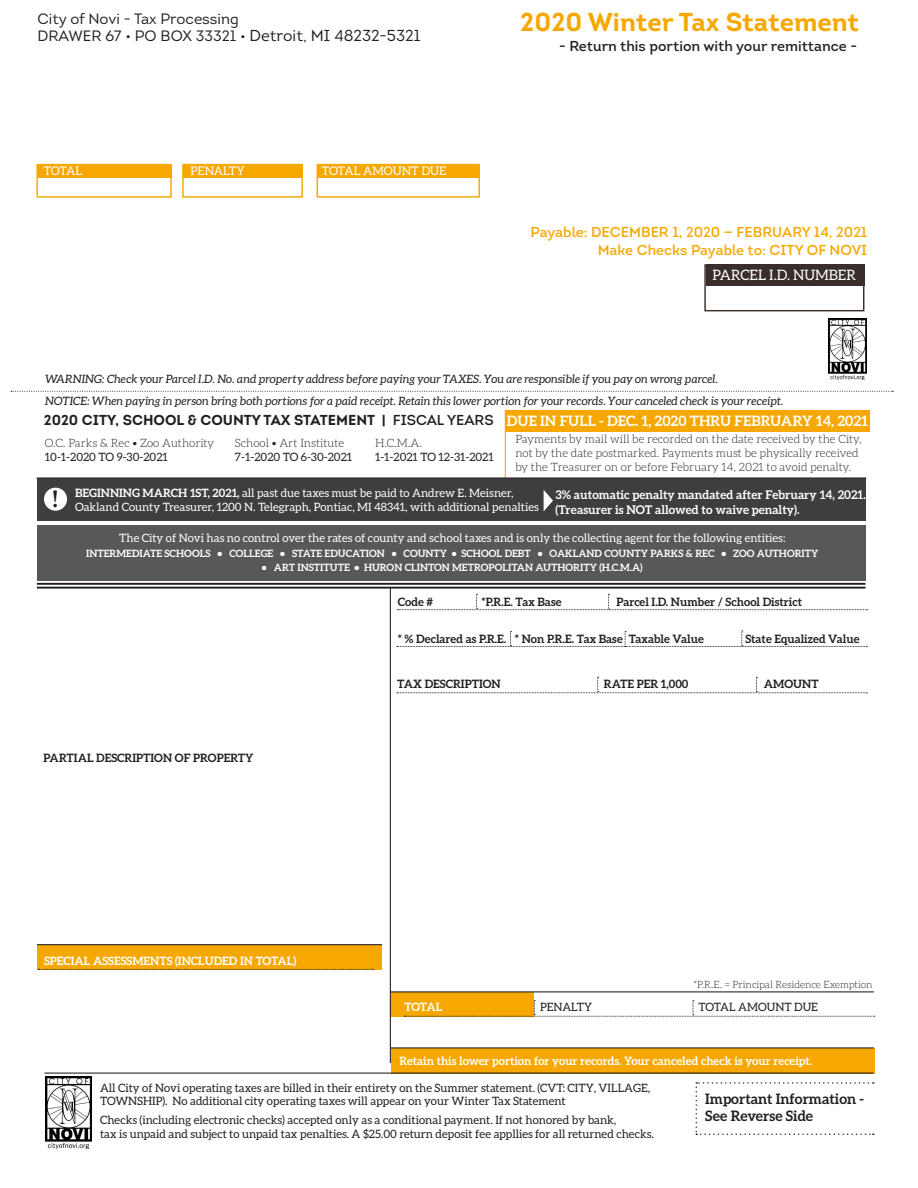
<style>
.page{position:relative;width:918px;height:1188px;background:#fff}
.page>*{position:absolute;margin:0;border:0;box-sizing:border-box;transform-origin:0 0}
.t1{font:700 25.95px "Intro";color:#f6a800}
.t2{font:600 24.9px "Minion Pro";color:#231f20}
.t3{font:15.9px "Intro";color:#231f20}
.t4{font:15px "Intro";color:#231f20}
.t5{font:14.4px "Intro";color:#f6a800}
.t6{font:700 14.4px "Intro";color:#231f20}
.t7{font:700 14.4px "Aleo";color:#fff}
.t8{font:14.4px "Intro";color:#231f20}
.t9{font:700 14.4px "Aleo";color:#231f20}
.t10{font:14.4px "Aleo";color:#fff}
.t11{font:700 12px "Aleo";color:#fff}
.t12{font:12px "Aleo";color:#fff}
.t13{font:11.55px/13.8px "Aleo";color:#231f20}
.t14{font:11.55px/13.8px "Aleo";color:#fff}
.t15{font:300 11.55px/13.8px "Aleo";color:#231f20}
.t16{font:italic 11.55px "Aleo";color:#231f20}
.t17{font:700 11.55px "Aleo";color:#231f20}
.t18{font:700 11.55px "Aleo";color:#fff}
.t19{font:700 10.05px "Aleo";color:#fff}
.t20{font:300 10.05px "Aleo";color:#231f20}
.s1{font-size:15px}
.s2{font-size:12px}
.s3{font-weight:400}
.s4{font-weight:700}
</style>
<div class="page">
<div style="left:505px;top:410px;width:364px;height:21px;background:#f6a800"></div>
<div style="left:37px;top:479px;width:829px;height:42px;background:#3e3e3f"></div>
<div style="left:37px;top:526px;width:829px;height:55px;background:#57585a"></div>
<div style="left:317px;top:164px;width:161px;height:13px;background:#f6a800"></div>
<div style="left:37px;top:164px;width:135px;height:13px;background:#f6a800"></div>
<div style="left:706px;top:264px;width:158px;height:22px;background:#392e2c"></div>
<div style="left:183px;top:164px;width:119px;height:13px;background:#f6a800"></div>
<div style="left:38px;top:946px;width:344px;height:24px;background:#f6a800"></div>
<div style="left:391px;top:992px;width:143px;height:25px;background:#f6a800"></div>
<img style="left:828px;top:319px;width:39px;height:61px">
<svg style="left:11px;top:391px;width:882px;height:1px"></svg>
<hr style="left:505px;top:410px;width:1px;height:68px;background:#f6a800">
<div style="left:44px;top:488px;width:23px;height:23px;background:#fff;border-radius:50%"></div>
<svg style="left:544px;top:490px;width:9px;height:21px"></svg>
<svg style="left:696px;top:1082px;width:178px;height:53px"></svg>
<div style="left:391px;top:1048px;width:483px;height:25px;background:#f6a800"></div>
<svg style="left:404px;top:1000px;width:471px;height:17px"></svg>
<hr style="left:390px;top:1047px;width:484px;height:1px;background:#231f20">
<svg style="left:38px;top:969px;width:335px;height:1px"></svg>
<hr style="left:390px;top:588px;width:1px;height:475px;background:#231f20">
<hr style="left:36px;top:477px;width:830px;height:2px;background:#231f20">
<hr style="left:37px;top:583px;width:829px;height:2px;background:#231f20">
<hr style="left:37px;top:587px;width:829px;height:2px;background:#231f20">
<hr style="left:37px;top:944px;width:345px;height:1px;background:#231f20">
<hr style="left:44px;top:1073px;width:829px;height:1px;background:#231f20">
<div style="left:317px;top:164px;width:163px;height:34px;border:1px solid #f6a800"></div>
<div style="left:36px;top:164px;width:136px;height:34px;border:1px solid #f6a800"></div>
<div style="left:704px;top:264px;width:160px;height:47px;border:1px solid #392e2c"></div>
<div style="left:182px;top:164px;width:121px;height:34px;border:1px solid #f6a800"></div>
<svg style="left:397px;top:594px;width:471px;height:16px"></svg>
<svg style="left:397px;top:631px;width:470px;height:16px"></svg>
<svg style="left:397px;top:677px;width:470px;height:16px"></svg>
<hr style="left:390px;top:991px;width:484px;height:1px;background:#231f20">
<img style="left:45px;top:1076px;width:46px;height:73px">
<p class="t4" style="left:37px;top:10px;width:203px">City of Novi - Tax Processing</p>
<p class="t3" style="left:37px;top:26px;width:385px"><span class="s1">DRAWER 67</span> <span class="s2">•</span> <span class="s1">PO BOX 33321</span> <span class="s2">•</span> Detroit, MI 48232-5321</p>
<p class="t12" style="left:44px;top:164px;width:40px">TOTAL</p>
<p class="t12" style="left:191px;top:164px;width:56px">PENALTY</p>
<p class="t12" style="left:322px;top:164px;width:126px">TOTAL AMOUNT DUE</p>
<p class="t1" style="left:520px;top:5px;width:340px">2020 Winter Tax Statement</p>
<p class="t8" style="left:559px;top:37px;width:300px">- Return this portion with your remittance -</p>
<p class="t5" style="left:531px;top:223px;width:338px">Payable: DECEMBER 1, 2020 — FEBRUARY 14, 2021</p>
<p class="t5" style="left:598px;top:241px;width:271px">Make Checks Payable to: CITY OF NOVI</p>
<p class="t10" style="left:712px;top:266px;width:145px">PARCEL I.D. NUMBER</p>
<p class="t16" style="left:46px;top:373px;width:674px">WARNING: Check your Parcel I.D. No. and property address before paying your TAXES. You are responsible if you pay on wrong parcel.</p>
<p class="t16" style="left:45px;top:394px;width:740px">NOTICE: When paying in person bring both portions for a paid receipt. Retain this lower portion for your records. Your canceled check is your receipt.</p>
<p class="t7" style="left:507px;top:412px;width:363px">DUE IN FULL - DEC. 1, 2020 THRU FEBRUARY 14, 2021</p>
<p class="t15" style="left:515px;top:432px;width:348px">Payments by mail will be recorded on the date received by the City,</p>
<p class="t15" style="left:515px;top:446px;width:345px">not by the date postmarked. Payments must be physically received</p>
<p class="t15" style="left:515px;top:460px;width:337px">by the Treasurer on or before February 14, 2021 to avoid penalty.</p>
<p class="t11" style="left:555px;top:488px;width:312px">3% automatic penalty mandated after February 14, 2021.</p>
<p class="t11" style="left:555px;top:502px;width:246px">(Treasurer is NOT allowed to waive penalty).</p>
<p class="t6" style="left:44px;top:411px;width:451px">2020 CITY, SCHOOL &amp; COUNTY TAX STATEMENT | <span class="s3">FISCAL YEARS</span></p>
<p class="t15" style="left:45px;top:436px;width:171px">O.C. Parks &amp; Rec • Zoo Authority</p>
<p class="t13" style="left:45px;top:450px;width:124px">10-1-2020 TO 9-30-2021</p>
<p class="t15" style="left:235px;top:436px;width:119px">School • Art Institute<br><span class="s3">7-1-2020 TO 6-30-2021</span></p>
<p class="t15" style="left:375px;top:436px;width:49px">H.C.M.A.</p>
<p class="t13" style="left:375px;top:450px;width:120px">1-1-2021 TO 12-31-2021</p>
<p class="t14" style="left:75px;top:486px;width:465px"><span class="s4">BEGINNING MARCH 1ST, 2021,</span> all past due taxes must be paid to Andrew E. Meisner,<br>Oakland County Treasurer, 1200 N. Telegraph, Pontiac, MI 48341, with additional penalties</p>
<p class="t2" style="left:52px;top:482px;width:9px">!</p>
<p class="t14" style="left:119px;top:531px;width:668px">The City of Novi has no control over the rates of county and school taxes and is only the collecting agent for the following entities:</p>
<p class="t19" style="left:86px;top:547px;width:734px">INTERMEDIATE SCHOOLS • COLLEGE • STATE EDUCATION • COUNTY • SCHOOL DEBT • OAKLAND COUNTY PARKS &amp; REC • ZOO AUTHORITY</p>
<p class="t19" style="left:262px;top:562px;width:382px">• ART INSTITUTE • HURON CLINTON METROPOLITAN AUTHORITY (H.C.M.A)</p>
<p class="t17" style="left:398px;top:595px;width:37px">Code #</p>
<p class="t17" style="left:482px;top:595px;width:82px">*P.R.E. Tax Base</p>
<p class="t17" style="left:617px;top:595px;width:187px">Parcel I.D. Number / School District</p>
<p class="t17" style="left:398px;top:632px;width:110px">* % Declared as P.R.E.</p>
<p class="t17" style="left:515px;top:632px;width:110px">* Non P.R.E. Tax Base</p>
<p class="t17" style="left:629px;top:632px;width:77px">Taxable Value</p>
<p class="t17" style="left:745px;top:632px;width:116px">State Equalized Value</p>
<p class="t17" style="left:43px;top:751px;width:212px">PARTIAL DESCRIPTION OF PROPERTY</p>
<p class="t18" style="left:44px;top:954px;width:254px">SPECIAL ASSESSMENTS (INCLUDED IN TOTAL)</p>
<p class="t17" style="left:397px;top:677px;width:105px">TAX DESCRIPTION</p>
<p class="t17" style="left:604px;top:677px;width:86px">RATE PER 1,000</p>
<p class="t17" style="left:764px;top:677px;width:56px">AMOUNT</p>
<p class="t20" style="left:693px;top:979px;width:181px">*P.R.E. = Principal Residence Exemption</p>
<p class="t18" style="left:405px;top:1000px;width:39px">TOTAL</p>
<p class="t13" style="left:540px;top:1000px;width:54px">PENALTY</p>
<p class="t13" style="left:699px;top:1000px;width:121px">TOTAL AMOUNT DUE</p>
<p class="t18" style="left:399px;top:1054px;width:414px">Retain this lower portion for your records. Your canceled check is your receipt.</p>
<p class="t13" style="left:100px;top:1080px;width:552px">All City of Novi operating taxes are billed in their entirety on the Summer statement. (CVT: CITY, VILLAGE,<br>TOWNSHIP). No additional city operating taxes will appear on your Winter Tax Statement</p>
<p class="t9" style="left:705px;top:1091px;width:160px">Important Information -</p>
<p class="t13" style="left:100px;top:1113px;width:518px">Checks (including electronic checks) accepted only as a conditional payment. If not honored by bank,</p>
<p class="t9" style="left:705px;top:1108px;width:109px">See Reverse Side</p>
<p class="t13" style="left:100px;top:1127px;width:555px">tax is unpaid and subject to unpaid tax penalties. A $25.00 return deposit fee appllies for all returned checks.</p>
</div>
